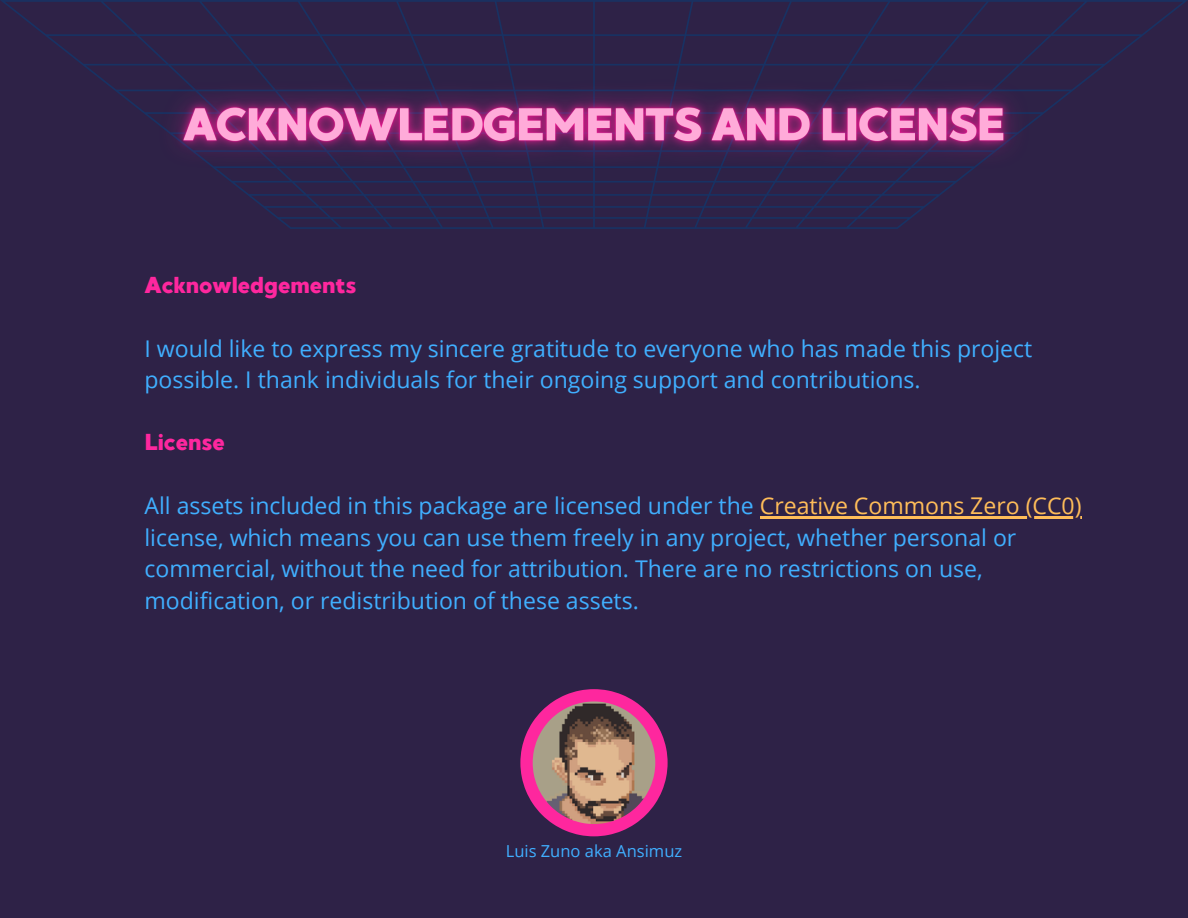
<style>
.page{position:relative;width:1188px;height:918px;background:#2e2247}
.page>*{position:absolute;margin:0;border:0;box-sizing:border-box;transform-origin:0 0}
.t1{font:23.1px/31.5px "Open Sans";color:#40afff}
.t2{font:23.1px "MADE Good Time Grotesk";color:#fe279e}
.t3{font:16.5px "Open Sans";color:#40afff}
.s1{color:#ffbd59}
</style>
<div class="page">
<svg style="left:0;top:0;width:1188px;height:229px"></svg>
<svg style="left:520px;top:689px;width:148px;height:147px"></svg>
<img style="left:533px;top:701px;width:122px;height:123px">
<img style="left:130px;top:44px;width:926px;height:163px">
<hr style="left:760px;top:516px;width:322px;height:3px;background:#ffbd59">
<h2 class="t2" style="left:144px;top:270px;width:213px">Acknowledgements</h2>
<h2 class="t1" style="left:144px;top:332px;width:889px">I would like to express my sincere gratitude to everyone who has made this project possible. I thank individuals for their ongoing support and contributions.</h2>
<h2 class="t2" style="left:144px;top:427px;width:82px">License</h2>
<h2 class="t1" style="left:144px;top:489px;width:939px">All assets included in this package are licensed under the <span class="s1">Creative Commons Zero (CC0)</span></h2>
<p class="t1" style="left:144px;top:521px;width:873px">license, which means you can use them freely in any project, whether personal or commercial, without the need for attribution. There are no restrictions on use, modification, or redistribution of these assets.</p>
<p class="t3" style="left:506px;top:840px;width:178px">Luis Zuno aka Ansimuz</p>
</div>
